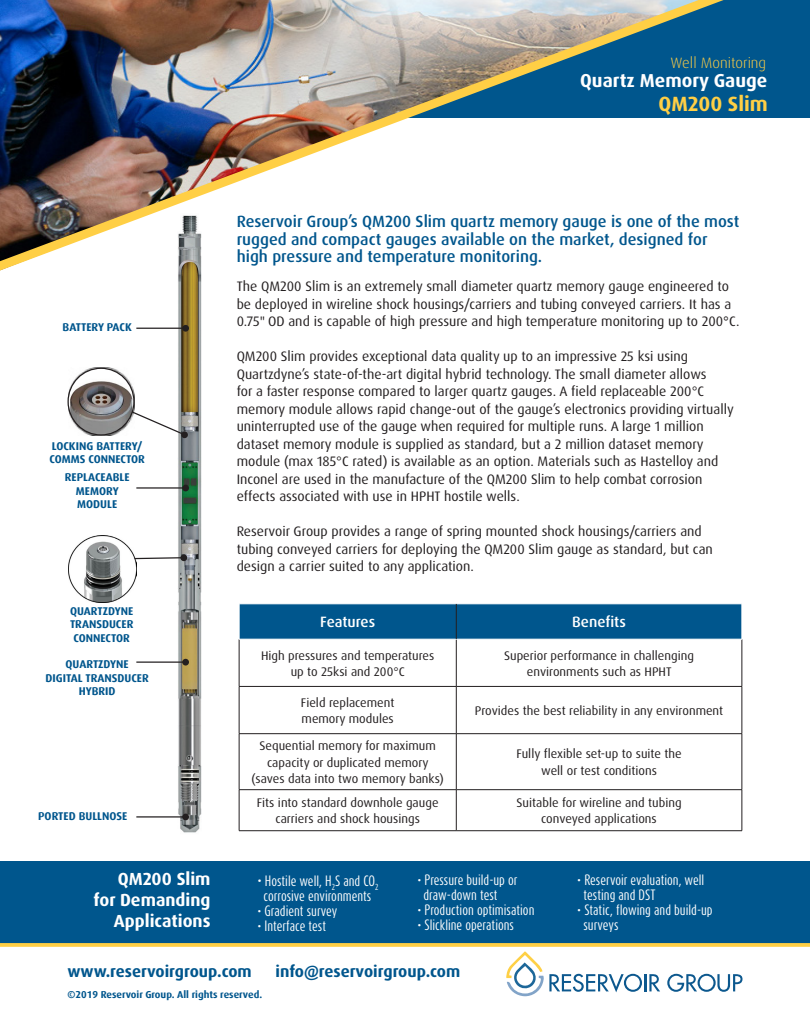
<style>
.page{position:relative;width:810px;height:1035px;background:#fff}
.page>*{position:absolute;margin:0;border:0;box-sizing:border-box;transform-origin:0 0}
.t1{font:700 20.62px "Dax Pro";color:#ffcf45}
.t2{font:700 18.75px "Dax Pro";color:#fff}
.t3{font:700 17.5px/21px "Dax Pro";color:#fff;text-align:right}
.t4{font:500 16.25px/17.5px "Dax Pro";color:#00568d}
.t5{font:700 16.25px "Dax Pro";color:#00568d}
.t6{font:500 15px "Dax Pro";color:#fff}
.t7{font:300 15px "Dax Pro";color:#ffcf45}
.t8{font:13.75px/17.5px "Dax Pro";color:#231f20}
.copy{font:12.5px/16.2px "Dax Pro";color:#231f20;text-align:center}
.t9{font:12.5px/15px "Dax Compact Pro";color:#fff}
.Paragraph_Style_1{font:700 11.25px/13.5px "Dax Offc Pro";color:#00568d}
.t10{font:700 10px "Dax Offc Pro";color:#00568d}
.s1{font-family:"Dax Offc Pro"}
.s2{font-size:13.75px}
</style>
<div class="page">
<img style="left:172px;top:284px;width:30px;height:549px">
<div style="left:163px;top:0;width:647px;height:118px;background:#00568d"></div>
<svg style="left:506px;top:951px;width:154px;height:45px"></svg>
<svg style="left:667px;top:974px;width:75px;height:18px"></svg>
<div style="left:0;top:861px;width:810px;height:84px;background:#00568d"></div>
<svg style="left:0;top:943px;width:810px;height:4px;background:#face4e"></svg>
<div style="left:240px;top:605px;width:502px;height:34px;background:#00568d"></div>
<hr style="left:239px;top:639px;width:1px;height:47px;background:#231f20">
<hr style="left:456px;top:639px;width:1px;height:47px;background:#231f20">
<hr style="left:742px;top:639px;width:1px;height:47px;background:#231f20">
<hr style="left:239px;top:686px;width:217px;height:1px;background:#231f20">
<hr style="left:239px;top:687px;width:1px;height:47px;background:#231f20">
<hr style="left:456px;top:686px;width:286px;height:1px;background:#231f20">
<hr style="left:456px;top:687px;width:1px;height:47px;background:#231f20">
<hr style="left:742px;top:687px;width:1px;height:47px;background:#231f20">
<hr style="left:239px;top:733px;width:217px;height:1px;background:#231f20">
<hr style="left:239px;top:734px;width:1px;height:56px;background:#231f20">
<hr style="left:456px;top:733px;width:286px;height:1px;background:#231f20">
<hr style="left:456px;top:734px;width:1px;height:56px;background:#231f20">
<hr style="left:742px;top:734px;width:1px;height:56px;background:#231f20">
<hr style="left:239px;top:789px;width:217px;height:1px;background:#231f20">
<hr style="left:239px;top:790px;width:1px;height:41px;background:#231f20">
<hr style="left:456px;top:789px;width:286px;height:1px;background:#231f20">
<hr style="left:456px;top:790px;width:1px;height:41px;background:#231f20">
<hr style="left:742px;top:790px;width:1px;height:41px;background:#231f20">
<hr style="left:239px;top:831px;width:217px;height:1px;background:#231f20">
<hr style="left:456px;top:831px;width:286px;height:1px;background:#231f20">
<hr style="left:239px;top:639px;width:217px;height:1px;background:#fff">
<hr style="left:456px;top:639px;width:286px;height:1px;background:#fff">
<hr style="left:456px;top:604px;width:1px;height:35px;background:#231f20">
<img style="left:0;top:0;width:724px;height:284px">
<hr style="left:136px;top:816px;width:48px;height:2px;background:#231f20">
<div style="left:182px;top:814px;width:7px;height:6px;background:#231f20;border-radius:50%"></div>
<hr style="left:136px;top:662px;width:48px;height:1px;background:#231f20">
<div style="left:182px;top:659px;width:7px;height:7px;background:#231f20;border-radius:50%"></div>
<hr style="left:136px;top:487px;width:48px;height:2px;background:#231f20">
<div style="left:182px;top:485px;width:7px;height:6px;background:#231f20;border-radius:50%"></div>
<img style="left:68px;top:368px;width:66px;height:67px">
<div style="left:68px;top:368px;width:67px;height:68px;border:1px solid #231f20;border-radius:50%"></div>
<svg style="left:131px;top:410px;width:57px;height:29px"></svg>
<img style="left:69px;top:535px;width:67px;height:68px">
<hr style="left:136px;top:328px;width:48px;height:1px;background:#231f20">
<div style="left:182px;top:325px;width:7px;height:7px;background:#231f20;border-radius:50%"></div>
<svg style="left:133px;top:556px;width:48px;height:4px"></svg>
<div style="left:180px;top:554px;width:7px;height:7px;background:#231f20;border-radius:50%"></div>
<p class="t7" style="left:671px;top:53px;width:97px">Well Monitoring</p>
<p class="Paragraph_Style_1" style="left:63px;top:320px;width:71px">BATTERY PACK</p>
<p class="Paragraph_Style_1" style="left:50px;top:439px;width:97px">LOCKING BATTERY/<br>COMMS CONNECTOR</p>
<p class="Paragraph_Style_1" style="left:65px;top:471px;width:66px">REPLACEABLE</p>
<p class="Paragraph_Style_1" style="left:76px;top:484px;width:44px">MEMORY<br>MODULE</p>
<p class="t2" style="left:580px;top:68px;width:189px">Quartz Memory Gauge</p>
<p class="t1" style="left:659px;top:90px;width:111px">QM200 Slim</p>
<p class="t4" style="left:237px;top:213px;width:504px">Reservoir Group’s QM200 Slim quartz memory gauge is one of the most rugged and compact gauges available on the market, designed for high pressure and temperature monitoring.</p>
<p class="t8" style="left:237px;top:278px;width:504px">The QM200 Slim is an extremely small diameter quartz memory gauge engineered to be deployed in wireline shock housings/carriers and tubing conveyed carriers. It has a<br>0.75" OD and is capable of high pressure and high temperature monitoring up to 200<span class="s1">°</span>C.</p>
<p class="t8" style="left:237px;top:348px;width:499px">QM200 Slim provides exceptional data quality up to an impressive 25 ksi using Quartzdyne’s state-of-the-art digital hybrid technology. The small diameter allows<br>for a faster response compared to larger quartz gauges. A field replaceable 200°C memory module allows rapid change-out of the gauge’s electronics providing virtually uninterrupted use of the gauge when required for multiple runs. A large 1 million dataset memory module is supplied as standard, but a 2 million dataset memory module (max 185°C rated) is available as an option. Materials such as Hastelloy and Inconel are used in the manufacture of the QM200 Slim to help combat corrosion effects associated with use in HPHT hostile wells.</p>
<p class="t8" style="left:237px;top:523px;width:478px">Reservoir Group provides a range of spring mounted shock housings/carriers and tubing conveyed carriers for deploying the QM200 Slim gauge as standard, but can design a carrier suited to any application.</p>
<p class="Paragraph_Style_1" style="left:70px;top:604px;width:65px">QUARTZDYNE<br>TRANSDUCER</p>
<p class="Paragraph_Style_1" style="left:74px;top:631px;width:58px">CONNECTOR</p>
<p class="t6" style="left:320px;top:613px;width:56px">Features</p>
<p class="t6" style="left:572px;top:613px;width:55px">Benefits</p>
<p class="copy" style="left:261px;top:647px;width:175px">High pressures and temperatures up to 25ksi and 200°C</p>
<p class="copy" style="left:504px;top:647px;width:192px">Superior performance in challenging</p>
<p class="Paragraph_Style_1" style="left:46px;top:658px;width:105px;text-align:center">QUARTZDYNE<br>DIGITAL TRANSDUCER</p>
<p class="Paragraph_Style_1" style="left:79px;top:685px;width:38px">HYBRID</p>
<p class="copy" style="left:527px;top:663px;width:146px">environments such as HPHT</p>
<p class="copy" style="left:301px;top:694px;width:95px;text-align:left">Field replacement memory modules</p>
<p class="copy" style="left:475px;top:703px;width:250px">Provides the best reliability in any environment</p>
<p class="copy" style="left:252px;top:738px;width:194px">Sequential memory for maximum capacity or duplicated memory (saves data into two memory banks)</p>
<p class="copy" style="left:516px;top:746px;width:167px">Fully flexible set-up to suite the well or test conditions</p>
<p class="copy" style="left:257px;top:795px;width:183px">Fits into standard downhole gauge carriers and shock housings</p>
<p class="copy" style="left:517px;top:795px;width:167px">Suitable for wireline and tubing</p>
<p class="Paragraph_Style_1" style="left:38px;top:810px;width:91px">PORTED BULLNOSE</p>
<p class="copy" style="left:541px;top:811px;width:117px">conveyed applications</p>
<p class="t3" style="left:118px;top:868px;width:94px">QM200 Slim</p>
<p class="t3" style="left:94px;top:889px;width:118px">for Demanding<br>Applications</p>
<p class="t5" style="left:68px;top:961px;width:186px">www.reservoirgroup.com</p>
<p class="t5" style="left:276px;top:961px;width:186px">info@reservoirgroup.com</p>
<p class="t10" style="left:68px;top:988px;width:196px">©2019 Reservoir Group. All rights reserved.</p>
<p class="t9" style="left:424px;top:872px;width:96px;text-indent:-6px">• Pressure build-up or draw-down test</p>
<p class="t9" style="left:417px;top:902px;width:119px">• Production optimisation</p>
<p class="t9" style="left:417px;top:917px;width:98px">• Slickline operations</p>
<p class="t9" style="left:257px;top:873px;width:122px;text-align:center"><span class="s2">•</span> Hostile well, H<sub>2</sub>S and CO<sub>2 </sub>corrosive environments</p>
<p class="t9" style="left:257px;top:903px;width:81px">• Gradient survey</p>
<p class="t9" style="left:257px;top:918px;width:70px">• Interface test</p>
<p class="t9" style="left:584px;top:872px;width:122px;text-indent:-6px">• Reservoir evaluation, well testing and DST</p>
<p class="t9" style="left:584px;top:902px;width:131px;text-indent:-6px">• Static, flowing and build-up surveys</p>
</div>
